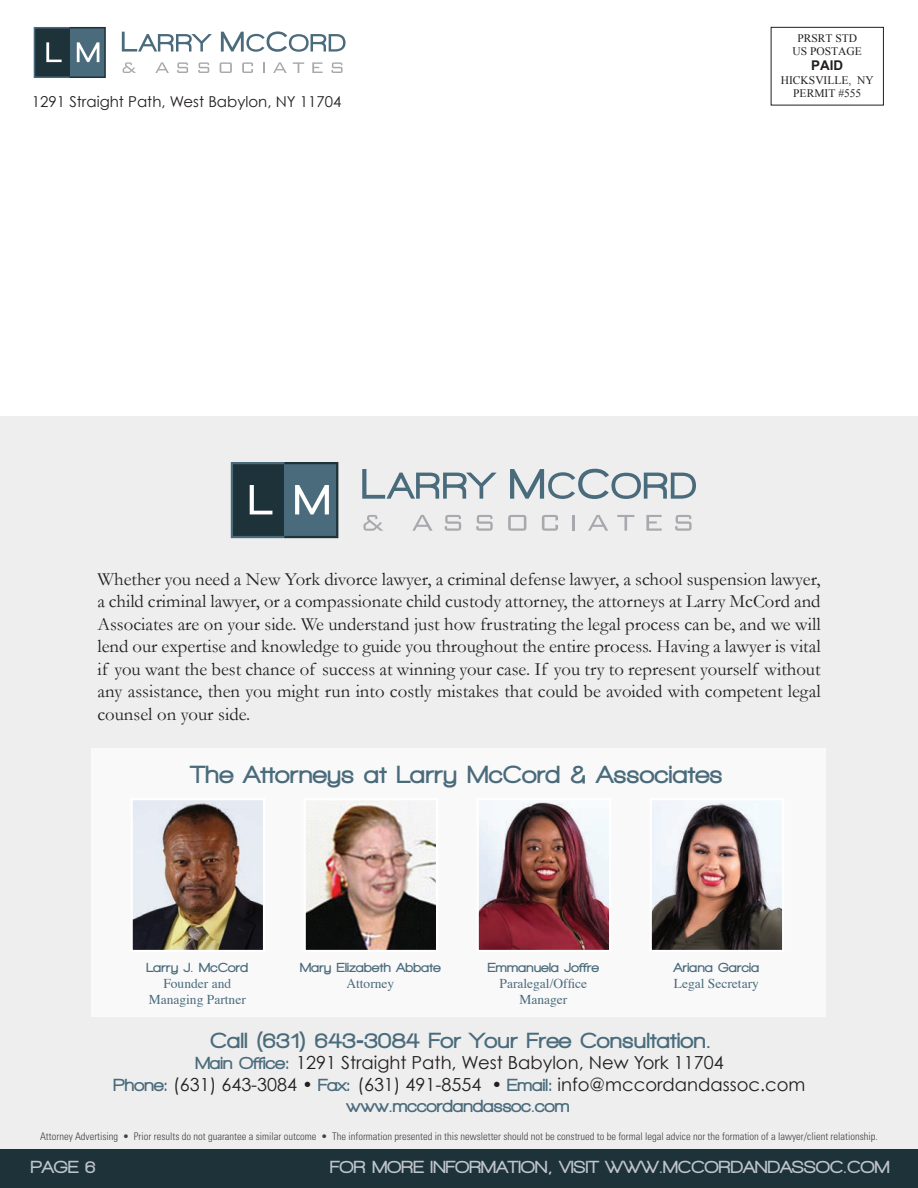
<style>
.page{position:relative;width:918px;height:1188px;background:#fff}
.page>*{position:absolute;margin:0;border:0;box-sizing:border-box;transform-origin:0 0}
.text{font:900 25.5px "Walkway";letter-spacing:.03em;color:#4a6b7b}
.text-2{font:900 22.5px "Walkway";letter-spacing:.03em;color:#4a6b7b}
.t1{font:18.75px/22.5px "Garamond";color:#231f20;text-align:justify}
.text-3{font:18px "Century Gothic";color:#231f20}
.text-4{font:900 18px "Walkway";letter-spacing:.02em;color:#bdc4ca}
.text-5{font:900 18px "Walkway";letter-spacing:.01em;color:#4a6b7b}
.text-6{font:15px "Century Gothic";color:#231f20}
.t2{font:13.5px/16.2px "Times";color:#4a6b7b;text-align:center}
.text-7{font:900 13.5px "Walkway";letter-spacing:.03em;color:#4a6b7b}
.t3{font:700 13.35px "Arial";color:#231f20}
.t4{font:11.55px/13.2px "Times New Roman";color:#231f20;text-align:center}
.t5{font:300 condensed 10.5px "Univers";color:#414042}
.s1{font-family:"Helvetica";font-weight:700}
.s2{font-family:"Walkway";font-weight:900;color:#4a6b7b}
</style>
<div class="page">
<div style="left:0;top:416px;width:918px;height:772px;background:#eeeeef"></div>
<div style="left:91px;top:748px;width:735px;height:269px;background:#fff"></div>
<div style="left:0;top:1150px;width:918px;height:38px;background:#1e3239"></div>
<div style="left:771px;top:27px;width:113px;height:78px;border:1px solid #231f20"></div>
<div style="left:233px;top:463px;width:52px;height:74px;background:#1e3239"></div>
<div style="left:285px;top:463px;width:52px;height:74px;background:#4a6b7b"></div>
<svg style="left:363px;top:515px;width:20px;height:16px"></svg>
<svg style="left:412px;top:515px;width:21px;height:16px"></svg>
<svg style="left:445px;top:515px;width:16px;height:16px"></svg>
<svg style="left:476px;top:515px;width:17px;height:16px"></svg>
<svg style="left:508px;top:515px;width:18px;height:16px"></svg>
<svg style="left:542px;top:515px;width:16px;height:16px"></svg>
<svg style="left:573px;top:515px;width:2px;height:16px"></svg>
<svg style="left:588px;top:515px;width:20px;height:16px"></svg>
<svg style="left:617px;top:515px;width:17px;height:16px"></svg>
<svg style="left:646px;top:515px;width:16px;height:16px"></svg>
<svg style="left:675px;top:515px;width:17px;height:16px"></svg>
<svg style="left:250px;top:485px;width:22px;height:29px"></svg>
<svg style="left:295px;top:485px;width:34px;height:29px"></svg>
<svg style="left:362px;top:469px;width:135px;height:30px"></svg>
<svg style="left:510px;top:469px;width:186px;height:30px"></svg>
<div style="left:231px;top:462px;width:55px;height:76px;border:2px solid #4a6b7b"></div>
<div style="left:283px;top:462px;width:55px;height:76px;border:2px solid #1e3239"></div>
<div style="left:35px;top:28px;width:35px;height:49px;background:#1e3239"></div>
<div style="left:70px;top:28px;width:35px;height:49px;background:#4a6b7b"></div>
<svg style="left:123px;top:62px;width:13px;height:11px"></svg>
<svg style="left:155px;top:62px;width:14px;height:11px"></svg>
<svg style="left:177px;top:62px;width:11px;height:11px"></svg>
<svg style="left:198px;top:62px;width:11px;height:11px"></svg>
<svg style="left:220px;top:62px;width:12px;height:11px"></svg>
<svg style="left:242px;top:62px;width:11px;height:11px"></svg>
<svg style="left:263px;top:62px;width:2px;height:11px"></svg>
<svg style="left:273px;top:62px;width:14px;height:11px"></svg>
<svg style="left:293px;top:62px;width:11px;height:11px"></svg>
<svg style="left:312px;top:62px;width:11px;height:11px"></svg>
<svg style="left:331px;top:62px;width:12px;height:11px"></svg>
<svg style="left:46px;top:42px;width:16px;height:20px"></svg>
<svg style="left:77px;top:42px;width:22px;height:20px"></svg>
<svg style="left:122px;top:32px;width:90px;height:20px"></svg>
<svg style="left:221px;top:31px;width:125px;height:21px"></svg>
<div style="left:34px;top:27px;width:37px;height:51px;border:2px solid #4a6b7b"></div>
<div style="left:69px;top:27px;width:37px;height:51px;border:2px solid #1e3239"></div>
<img style="left:134px;top:801px;width:128px;height:148px">
<div style="left:131px;top:798px;width:134px;height:154px;border:2px solid #fff"></div>
<img style="left:480px;top:801px;width:128px;height:148px">
<div style="left:477px;top:798px;width:134px;height:154px;border:2px solid #fff"></div>
<img style="left:307px;top:801px;width:128px;height:148px">
<div style="left:304px;top:798px;width:134px;height:154px;border:2px solid #fff"></div>
<img style="left:653px;top:801px;width:128px;height:148px">
<div style="left:650px;top:798px;width:134px;height:154px;border:2px solid #fff"></div>
<p class="text-6" style="left:32px;top:93px;width:311px">1291 Straight Path, West Babylon, NY 11704</p>
<p class="t4" style="left:793px;top:31px;width:71px">PRSRT STD<br>US POSTAGE</p>
<p class="t3" style="left:811px;top:57px;width:34px">PAID</p>
<p class="t4" style="left:781px;top:73px;width:94px">HICKSVILLE, NY<br>PERMIT #555</p>
<p class="t1" style="left:97px;top:568px;width:725px">Whether you need a New York divorce lawyer, a criminal defense lawyer, a school suspension lawyer, a child criminal lawyer, or a compassionate child custody attorney, the attorneys at Larry McCord and Associates are on your side. We understand just how frustrating the legal process can be, and we will lend our expertise and knowledge to guide you throughout the entire process. Having a lawyer is vital if you want the best chance of success at winning your case. If you try to represent yourself without any assistance, then you might run into costly mistakes that could be avoided with competent legal counsel on your side.</p>
<p class="text" style="left:191px;top:760px;width:533px">The Attorneys at Larry McCord &amp; Associates</p>
<p class="text-7" style="left:146px;top:960px;width:103px">Larry J. McCord</p>
<p class="t2" style="left:149px;top:974px;width:99px">Founder and<br>Managing Partner</p>
<p class="text-7" style="left:300px;top:960px;width:142px">Mary Elizabeth Abbate</p>
<p class="t2" style="left:346px;top:974px;width:49px">Attorney</p>
<p class="text-7" style="left:488px;top:960px;width:113px">Emmanuela Joffre</p>
<p class="t2" style="left:500px;top:974px;width:89px">Paralegal/Office<br>Manager</p>
<p class="text-7" style="left:674px;top:960px;width:87px">Ariana Garcia</p>
<p class="t2" style="left:674px;top:974px;width:87px">Legal Secretary</p>
<p class="text-2" style="left:210px;top:1028px;width:502px">Call (631) 643<span class="s1">-</span>3084 For Your Free Consultation.</p>
<p class="text-3" style="left:195px;top:1052px;width:530px"><span class="s2">Main Office:</span> 1291 Straight Path, West Babylon, New York 11704</p>
<p class="text-3" style="left:113px;top:1073px;width:694px"><span class="s2">Phone:</span> (631) 643-3084 • <span class="s2">Fax:</span> (631) 491-8554 • <span class="s2">Email:</span> info@mccordandassoc.com</p>
<p class="text-5" style="left:347px;top:1097px;width:224px">www.mccordandassoc.com</p>
<p class="t5" style="left:40px;top:1130px;width:839px">Attorney Advertising • Prior results do not guarantee a similar outcome • The information presented in this newsletter should not be construed to be formal legal advice nor the formation of a lawyer/client relationship.</p>
<p class="text-4" style="left:31px;top:1158px;width:67px">PAGE 6</p>
<p class="text-4" style="left:330px;top:1158px;width:561px">FOR MORE INFORMATION, VISIT WWW.MCCORDANDASSOC.COM</p>
</div>
